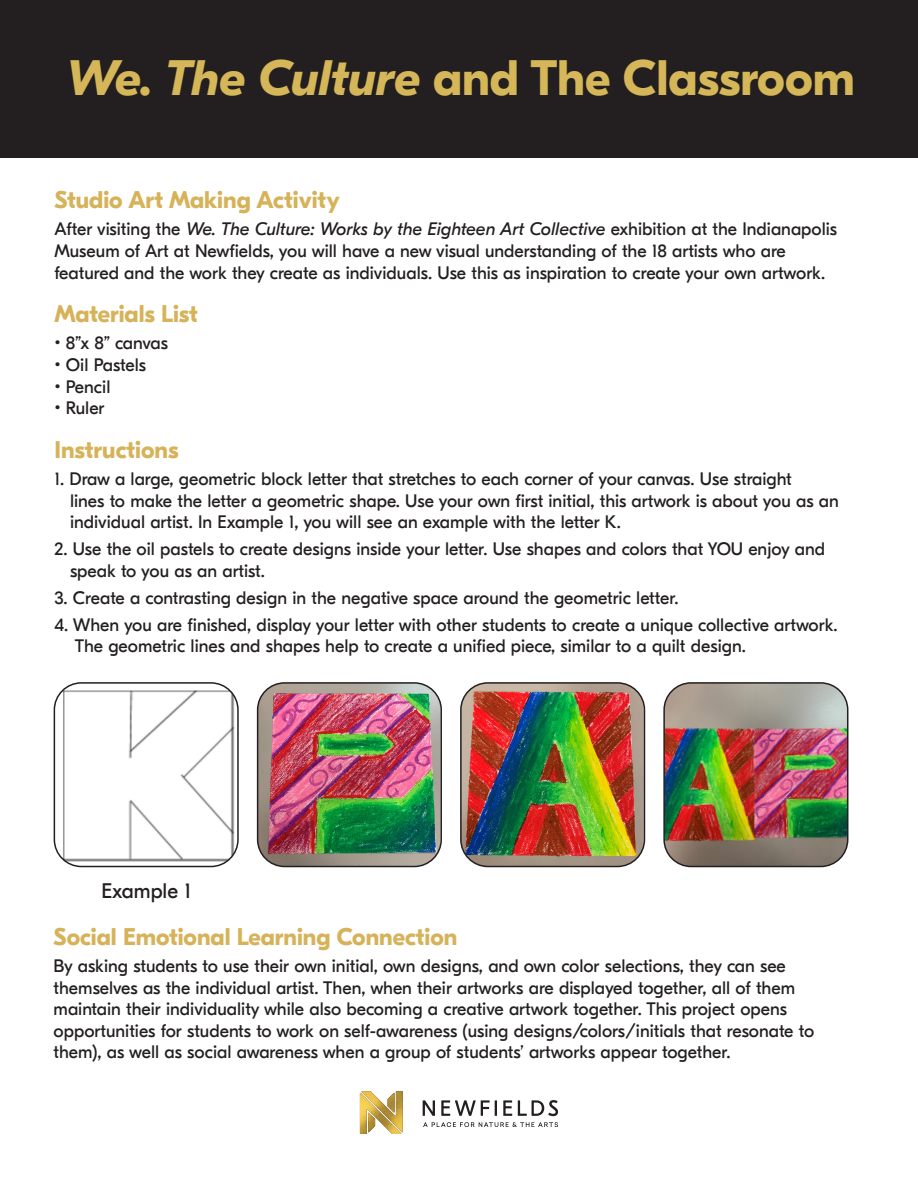
<style>
.page{position:relative;width:918px;height:1188px;background:#fff}
.page>*{position:absolute;margin:0;border:0;box-sizing:border-box;transform-origin:0 0}
.t1{font:700 49.5px "GT Eesti Display";color:#d5b658}
.t2{font:700 24px "GT Eesti Display";color:#d6b259}
.t3{font:21px "GT Eesti Display";color:#231f20}
.t4{font:18px/21.6px "GT Eesti Display";color:#231f20}
.s1{font-style:italic}
</style>
<div class="page">
<div style="left:0;top:0;width:918px;height:158px;background:#231f20"></div>
<img style="left:54px;top:684px;width:182px;height:183px">
<div style="left:54px;top:682px;width:185px;height:185px;border:2px solid #231f20;border-radius:27px"></div>
<img style="left:258px;top:684px;width:182px;height:183px">
<div style="left:257px;top:682px;width:185px;height:185px;border:2px solid #231f20;border-radius:27px"></div>
<img style="left:462px;top:684px;width:182px;height:183px">
<div style="left:460px;top:682px;width:185px;height:185px;border:2px solid #231f20;border-radius:27px"></div>
<img style="left:666px;top:683px;width:182px;height:184px">
<div style="left:663px;top:682px;width:185px;height:185px;border:2px solid #231f20;border-radius:27px"></div>
<svg style="left:423px;top:1100px;width:135px;height:27px"></svg>
<img style="left:360px;top:1091px;width:43px;height:43px">
<p class="t1" style="left:65px;top:50px;width:791px"><span class="s1">We. The Culture</span> and The Classroom</p>
<p class="t2" style="left:54px;top:187px;width:287px">Studio Art Making Activity</p>
<p class="t4" style="left:54px;top:219px;width:784px">After visiting the <span class="s1">We. The Culture: Works by the Eighteen Art Collective</span> exhibition at the Indianapolis<br>Museum of Art at Newfields, you will have a new visual understanding of the 18 artists who are featured and the work they create as individuals. Use this as inspiration to create your own artwork.</p>
<p class="t2" style="left:54px;top:301px;width:145px">Materials List</p>
<p class="t4" style="left:54px;top:333px;width:115px">• 8”x 8” canvas</p>
<p class="t4" style="left:54px;top:355px;width:93px">• Oil Pastels</p>
<p class="t4" style="left:54px;top:376px;width:58px">• Pencil</p>
<p class="t4" style="left:54px;top:398px;width:52px">• Ruler</p>
<p class="t2" style="left:54px;top:436px;width:126px">Instructions</p>
<p class="t4" style="left:54px;top:469px;width:739px">1. Draw a large, geometric block letter that stretches to each corner of your canvas. Use straight</p>
<p class="t4" style="left:70px;top:490px;width:770px">lines to make the letter a geometric shape. Use your own first initial, this artwork is about you as an</p>
<p class="t4" style="left:70px;top:512px;width:552px">individual artist. In Example 1, you will see an example with the letter K.</p>
<p class="t4" style="left:54px;top:539px;width:772px">2. Use the oil pastels to create designs inside your letter. Use shapes and colors that YOU enjoy and</p>
<p class="t4" style="left:70px;top:560px;width:196px">speak to you as an artist.</p>
<p class="t4" style="left:54px;top:587px;width:626px">3. Create a contrasting design in the negative space around the geometric letter.</p>
<p class="t4" style="left:54px;top:614px;width:785px">4. When you are finished, display your letter with other students to create a unique collective artwork.</p>
<p class="t4" style="left:75px;top:636px;width:673px">The geometric lines and shapes help to create a unified piece, similar to a quilt design.</p>
<p class="t3" style="left:101px;top:880px;width:91px">Example 1</p>
<p class="t2" style="left:54px;top:923px;width:405px">Social Emotional Learning Connection</p>
<p class="t4" style="left:54px;top:955px;width:762px">By asking students to use their own initial, own designs, and own color selections, they can see themselves as the individual artist. Then, when their artworks are displayed together, all of them maintain their individuality while also becoming a creative artwork together. This project opens opportunities for students to work on self-awareness (using designs/colors/initials that resonate to them), as well as social awareness when a group of students’ artworks appear together.</p>
</div>
